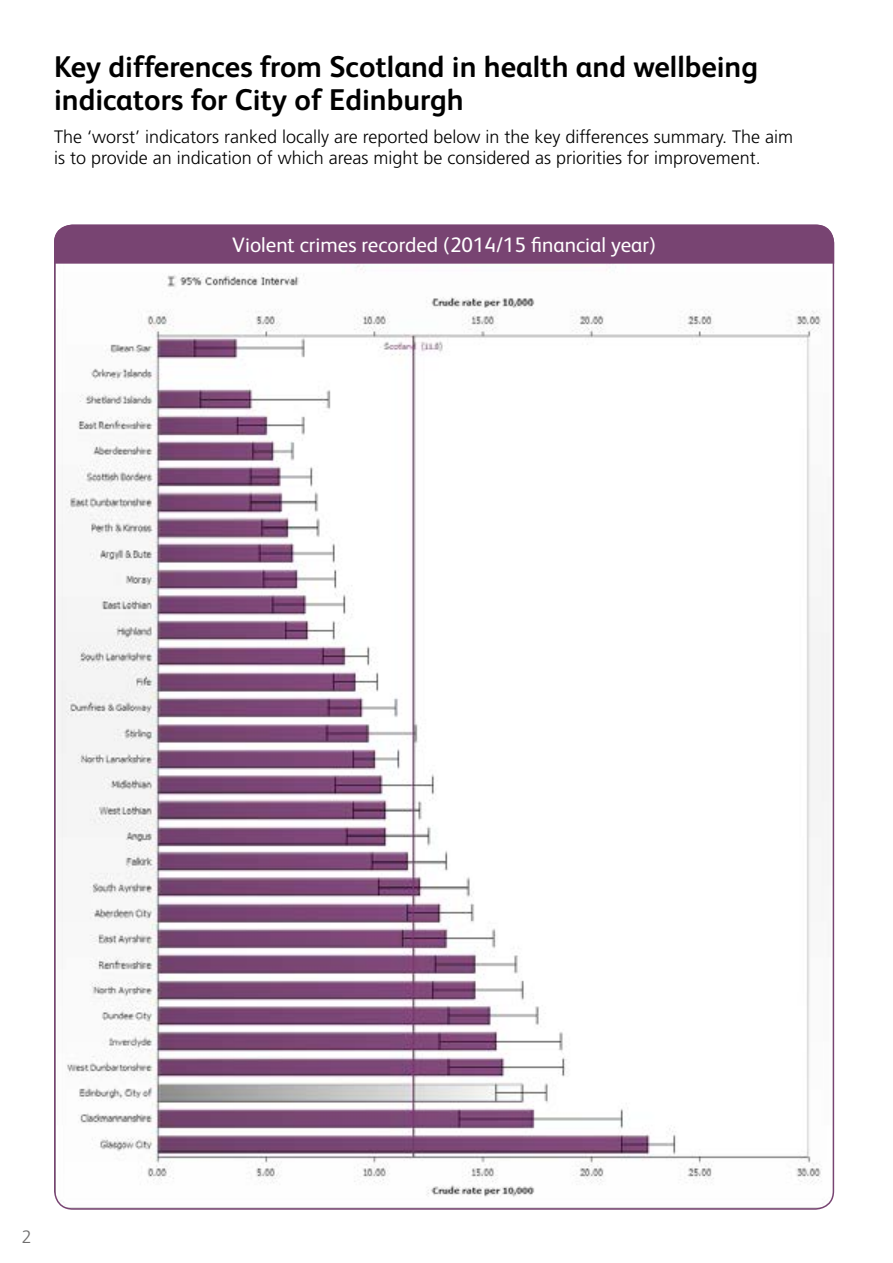
<style>
.page{position:relative;width:893px;height:1263px;background:#fff}
.page>*{position:absolute;margin:0;border:0;box-sizing:border-box;transform-origin:0 0}
.A_head{font:700 30px/33px "FS Albert";color:#000}
.table_head{font:21px "FS Albert";color:#fff}
.Body_Text{font:300 18px/21px "Frutiger LT Std";color:#000}
.t1{font:300 18px "Frutiger LT Std";color:#706f6f}
</style>
<div class="page">
<img style="left:55px;top:264px;width:778px;height:945px">
<div style="left:54px;top:225px;width:780px;height:39px;background:#784472"></div>
<h1 class="A_head" style="left:54px;top:49px;width:706px">Key differences from Scotland in health and wellbeing indicators for City of Edinburgh</h1>
<p class="Body_Text" style="left:54px;top:127px;width:741px">The ‘worst’ indicators ranked locally are reported below in the key differences summary. The aim is to provide an indication of which areas might be considered as priorities for improvement.</p>
<h3 class="table_head" style="left:232px;top:231px;width:425px">Violent crimes recorded (2014/15 financial year)</h3>
<p class="t1" style="left:22px;top:1226px;width:12px">2</p>
</div>
